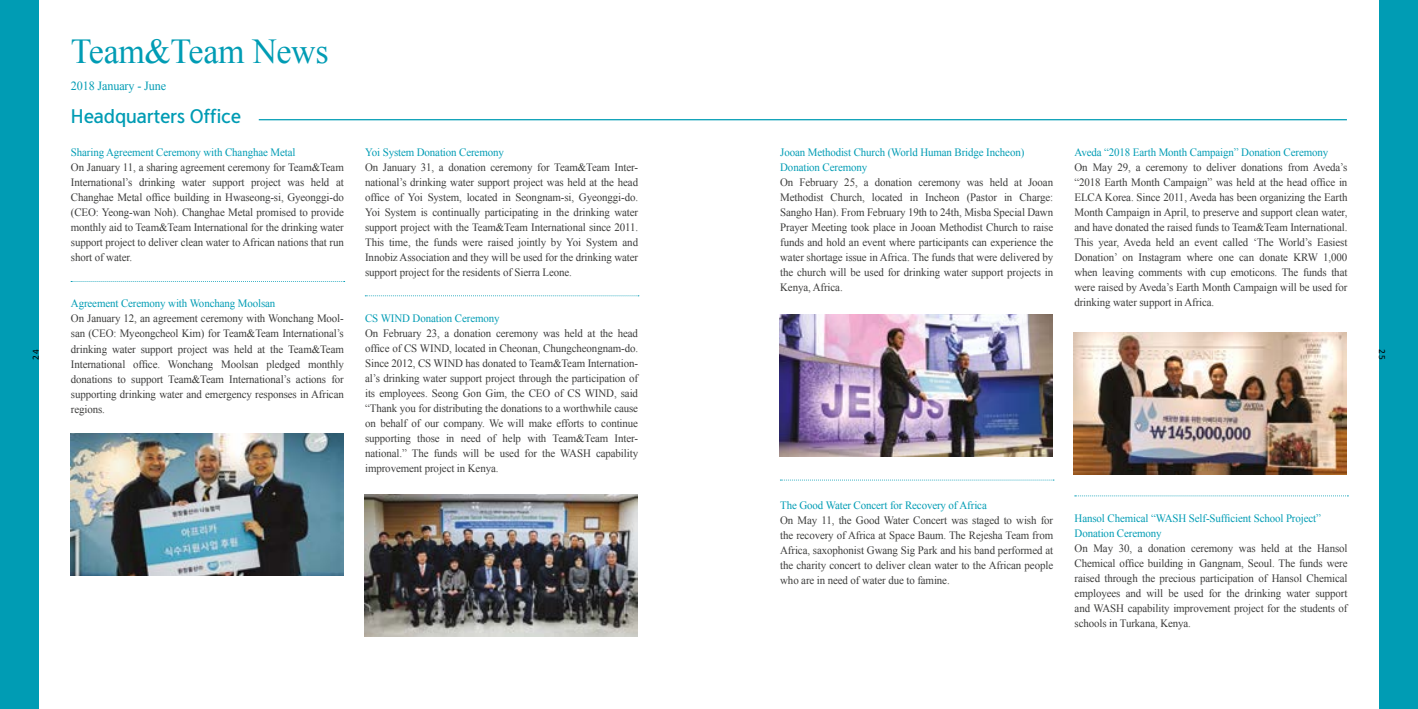
<style>
.page{position:relative;width:1418px;height:709px;background:#fff}
.page>*{position:absolute;margin:0;border:0;box-sizing:border-box;transform-origin:0 0}
.t1{font:35px "Times New Roman";letter-spacing:-.01em;color:#009cb4}
.t2{font:17.5px "Yoon Gothic Pro 775";letter-spacing:-.01em;color:#009cb4}
.t3{font:12.5px "Times New Roman";letter-spacing:-.01em;color:#009cb4}
.t4{font:11.25px/15px "Times New Roman";letter-spacing:-.01em;color:#3c3c3b;text-align:justify}
.t5{font:11.25px/15px "Times New Roman";letter-spacing:-.01em;color:#009cb4}
.t6{font:9.38px "Calibri";color:#000}
</style>
<div class="page">
<div style="left:0;top:0;width:39px;height:709px;background:#009cb4"></div>
<div style="left:1378px;top:0;width:39px;height:709px;background:#009cb4"></div>
<img style="left:780px;top:315px;width:272px;height:141px">
<img style="left:71px;top:433px;width:273px;height:142px">
<hr style="left:259px;top:119px;width:1087px;height:1px;background:#009cb4">
<img style="left:1073px;top:332px;width:273px;height:142px">
<svg style="left:1074px;top:495px;width:274px;height:1px"></svg>
<svg style="left:780px;top:480px;width:274px;height:1px"></svg>
<img style="left:365px;top:494px;width:273px;height:142px">
<svg style="left:365px;top:295px;width:274px;height:1px"></svg>
<svg style="left:71px;top:281px;width:274px;height:1px"></svg>
<h1 class="t1" style="left:71px;top:28px;width:259px">Team&amp;Team News</h1>
<p class="t3" style="left:71px;top:78px;width:97px">2018 January - June</p>
<h2 class="t2" style="left:71px;top:105px;width:172px">Headquarters Office</h2>
<p class="t5" style="left:780px;top:144px;width:246px">Jooan Methodist Church (World Human Bridge Incheon)<br>Donation Ceremony</p>
<p class="t4" style="left:780px;top:174px;width:274px">On February 25, a donation ceremony was held at Jooan Methodist Church, located in Incheon (Pastor in Charge:<br>Sangho Han). From February 19th to 24th, Misba Special Dawn Prayer Meeting took place in Jooan Methodist Church to raise funds and hold an event where participants can experience the water shortage issue in Africa. The funds that were delivered by the church will be used for drinking water support projects in Kenya, Africa.</p>
<p class="t5" style="left:71px;top:144px;width:226px">Sharing Agreement Ceremony with Changhae Metal</p>
<p class="t4" style="left:71px;top:159px;width:274px">On January 11, a sharing agreement ceremony for Team&amp;Team International’s drinking water support project was held at Changhae Metal office building in Hwaseong-si, Gyeonggi-do (CEO: Yeong-wan Noh). Changhae Metal promised to provide monthly aid to Team&amp;Team International for the drinking water support project to deliver clean water to African nations that run short of water.</p>
<p class="t5" style="left:1074px;top:144px;width:255px">Aveda “2018 Earth Month Campaign” Donation Ceremony</p>
<p class="t4" style="left:1074px;top:159px;width:274px">On May 29, a ceremony to deliver donations from Aveda’s “2018 Earth Month Campaign” was held at the head office in ELCA Korea. Since 2011, Aveda has been organizing the Earth Month Campaign in April, to preserve and support clean water, and have donated the raised funds to Team&amp;Team International.<br>This year, Aveda held an event called ‘The World’s Easiest Donation’ on Instagram where one can donate KRW 1,000 when leaving comments with cup emoticons. The funds that were raised by Aveda’s Earth Month Campaign will be used for drinking water support in Africa.</p>
<p class="t5" style="left:365px;top:144px;width:140px">Yoi System Donation Ceremony</p>
<p class="t4" style="left:365px;top:159px;width:274px">On January 31, a donation ceremony for Team&amp;Team Inter&shy;national’s drinking water support project was held at the head office of Yoi System, located in Seongnam-si, Gyeonggi-do.<br>Yoi System is continually participating in the drinking water support project with the Team&amp;Team International since 2011.<br>This time, the funds were raised jointly by Yoi System and Innobiz Association and they will be used for the drinking water support project for the residents of Sierra Leone.</p>
<p class="t5" style="left:365px;top:310px;width:136px">CS WIND Donation Ceremony</p>
<p class="t4" style="left:365px;top:325px;width:274px">On February 23, a donation ceremony was held at the head office of CS WIND, located in Cheonan, Chungcheongnam-do.<br>Since 2012, CS WIND has donated to Team&amp;Team Internation&shy;al’s drinking water support project through the participation of its employees. Seong Gon Gim, the CEO of CS WIND, said “Thank you for distributing the donations to a worthwhile cause on behalf of our company. We will make efforts to continue supporting those in need of help with Team&amp;Team Inter&shy;national.” The funds will be used for the WASH capability improvement project in Kenya.</p>
<p class="t5" style="left:71px;top:296px;width:206px">Agreement Ceremony with Wonchang Moolsan</p>
<p class="t4" style="left:71px;top:311px;width:274px">On January 12, an agreement ceremony with Wonchang Mool&shy;san (CEO: Myeongcheol Kim) for Team&amp;Team International’s drinking water support project was held at the Team&amp;Team International office. Wonchang Moolsan pledged monthly donations to support Team&amp;Team International’s actions for supporting drinking water and emergency responses in African regions.</p>
<p class="t6" style="left:30px;top:359px;width:12px;rotate:-90deg">24</p>
<p class="t6" style="left:1387px;top:349px;width:12px;rotate:90deg">25</p>
<p class="t5" style="left:780px;top:497px;width:208px">The Good Water Concert for Recovery of Africa</p>
<p class="t4" style="left:780px;top:512px;width:274px">On May 11, the Good Water Concert was staged to wish for the recovery of Africa at Space Baum. The Rejesha Team from Africa, saxophonist Gwang Sig Park and his band performed at the charity concert to deliver clean water to the African people who are in need of water due to famine.</p>
<p class="t5" style="left:1074px;top:510px;width:248px">Hansol Chemical “WASH Self-Sufficient School Project”<br>Donation Ceremony</p>
<p class="t4" style="left:1074px;top:540px;width:274px">On May 30, a donation ceremony was held at the Hansol Chemical office building in Gangnam, Seoul. The funds were raised through the precious participation of Hansol Chemical employees and will be used for the drinking water support and WASH capability improvement project for the students of schools in Turkana, Kenya.</p>
</div>
